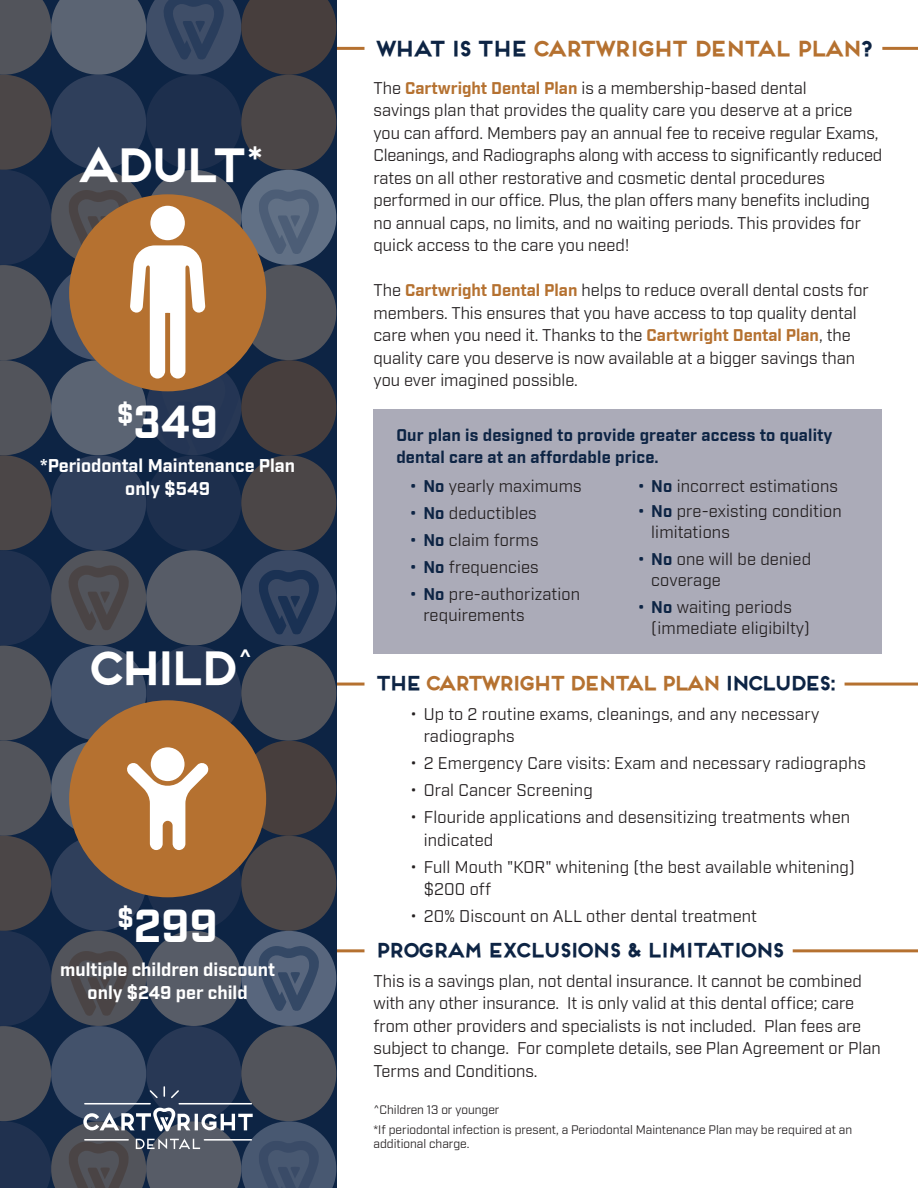
<style>
.page{position:relative;width:918px;height:1188px;background:#fff}
.page>*{position:absolute;margin:0;border:0;box-sizing:border-box;transform-origin:0 0}
.t1{font:700 45px "Frontage";letter-spacing:-.265em;color:#fff}
.t2{font:700 45px "Industry";color:#fff}
.t3{font:700 21px "Frontage";letter-spacing:-.225em;color:#b57130}
.t4{font:700 19.5px "Frontage";letter-spacing:-.25em;color:#b57130}
.t5{font:700 19.5px "Frontage";letter-spacing:-.225em;color:#0d2444}
.t6{font:700 18px "Industry";color:#fff}
.t7{font:700 17.55px "Industry";color:#fff}
.t8{font:700 17.55px "Frontage";color:#fff}
.t9{font:16.5px/22.5px "Industry";color:#231f20}
.t10{font:700 16.5px "Industry";letter-spacing:.01em;color:#0d2444}
.t11{font:12px/14.4px "Industry";color:#231f20}
.s1{color:#0d2444}
.s2{font-weight:700;color:#b57130}
.s3{font-weight:700;color:#0d2444}
</style>
<div class="page">
<hr style="left:317px;top:47px;width:47px;height:3px;background:#b57130">
<hr style="left:317px;top:683px;width:47px;height:3px;background:#b57130">
<hr style="left:317px;top:949px;width:47px;height:3px;background:#b57130">
<div style="left:374px;top:409px;width:508px;height:244px;background:#ababb8"></div>
<hr style="left:882px;top:47px;width:36px;height:3px;background:#b57130">
<hr style="left:845px;top:683px;width:73px;height:3px;background:#b57130">
<hr style="left:793px;top:949px;width:125px;height:3px;background:#b57130">
<svg style="left:0;top:0;width:336px;height:1188px;background:#4e4e55"></svg>
<p class="t1" style="left:72px;top:137px;width:178px">ADULT</p>
<p class="t8" style="left:246px;top:141px;width:19px">*</p>
<p class="t2" style="left:117px;top:394px;width:103px"><sup>$</sup>349</p>
<p class="t6" style="left:40px;top:455px;width:257px">*Periodontal Maintenance Plan</p>
<p class="t6" style="left:125px;top:477px;width:86px">only $549</p>
<p class="t1" style="left:84px;top:640px;width:157px">CHILD</p>
<p class="t7" style="left:239px;top:645px;width:14px">^</p>
<p class="t2" style="left:118px;top:898px;width:102px"><sup>$</sup>299</p>
<p class="t6" style="left:60px;top:959px;width:216px">multiple children discount</p>
<p class="t6" style="left:88px;top:981px;width:162px">only $249 per child</p>
<p class="t3" style="left:374px;top:36px;width:501px"><span class="s1">WHAT IS THE</span> CARTWRIGHT DENTAL PLAN<span class="s1">?</span></p>
<p class="t9" style="left:374px;top:77px;width:435px">The <span class="s2">Cartwright Dental Plan</span> is a membership-based dental</p>
<p class="t9" style="left:374px;top:100px;width:510px">savings plan that provides the quality care you deserve at a price you can afford. Members pay an annual fee to receive regular Exams, Cleanings, and Radiographs along with access to significantly reduced rates on all other restorative and cosmetic dental procedures performed in our office. Plus, the plan offers many benefits including no annual caps, no limits, and no waiting periods. This provides for quick access to the care you need!</p>
<p class="t9" style="left:374px;top:280px;width:497px">The <span class="s2">Cartwright Dental Plan</span> helps to reduce overall dental costs for members. This ensures that you have access to top quality dental care when you need it. Thanks to the <span class="s2">Cartwright Dental Plan</span>, the quality care you deserve is now available at a bigger savings than you ever imagined possible.</p>
<p class="t10" style="left:396px;top:425px;width:438px">Our plan is designed to provide greater access to quality</p>
<p class="t10" style="left:396px;top:447px;width:264px">dental care at an affordable price.</p>
<p class="t9" style="left:410px;top:475px;width:173px"><span class="s3">• No</span> yearly maximums</p>
<p class="t9" style="left:410px;top:502px;width:128px"><span class="s3">• No</span> deductibles</p>
<p class="t9" style="left:410px;top:529px;width:130px"><span class="s3">• No</span> claim forms</p>
<p class="t9" style="left:410px;top:556px;width:131px"><span class="s3">• No</span> frequencies</p>
<p class="t9" style="left:423px;top:584px;width:158px;line-height:21px;text-indent:-14px"><span class="s3">• No</span> pre-authorization requirements</p>
<p class="t9" style="left:638px;top:475px;width:202px"><span class="s3">• No</span> incorrect estimations</p>
<p class="t9" style="left:651px;top:501px;width:192px;line-height:21px;text-indent:-14px"><span class="s3">• No</span> pre-existing condition limitations</p>
<p class="t9" style="left:651px;top:549px;width:161px;line-height:21px;text-indent:-14px"><span class="s3">• No</span> one will be denied coverage</p>
<p class="t9" style="left:651px;top:597px;width:160px;line-height:21px;text-indent:-14px"><span class="s3">• No</span> waiting periods (immediate eligibilty)</p>
<p class="t4" style="left:374px;top:671px;width:465px"><span class="s1">THE</span> CARTWRIGHT DENTAL PLAN <span class="s1">INCLUDES:</span></p>
<p class="t9" style="left:424px;top:703px;width:397px;text-indent:-14px">• Up to 2 routine exams, cleanings, and any necessary radiographs</p>
<p class="t9" style="left:410px;top:752px;width:457px">• 2 Emergency Care visits: Exam and necessary radiographs</p>
<p class="t9" style="left:410px;top:779px;width:184px">• Oral Cancer Screening</p>
<p class="t9" style="left:424px;top:806px;width:428px;text-indent:-14px">• Flouride applications and desensitizing treatments when indicated</p>
<p class="t9" style="left:424px;top:856px;width:433px;text-indent:-14px">• Full Mouth "KOR" whitening (the best available whitening) $200 off</p>
<p class="t9" style="left:410px;top:905px;width:348px">• 20% Discount on ALL other dental treatment</p>
<p class="t5" style="left:374px;top:938px;width:413px">PROGRAM EXCLUSIONS &amp; LIMITATIONS</p>
<p class="t9" style="left:374px;top:970px;width:509px">This is a savings plan, not dental insurance. It cannot be combined with any other insurance. It is only valid at this dental office; care from other providers and specialists is not included. Plan fees are subject to change. For complete details, see Plan Agreement or Plan Terms and Conditions.</p>
<p class="t11" style="left:374px;top:1103px;width:128px">^Children 13 or younger</p>
<p class="t11" style="left:374px;top:1123px;width:480px">*If periodontal infection is present, a Periodontal Maintenance Plan may be required at an additional charge.</p>
</div>
